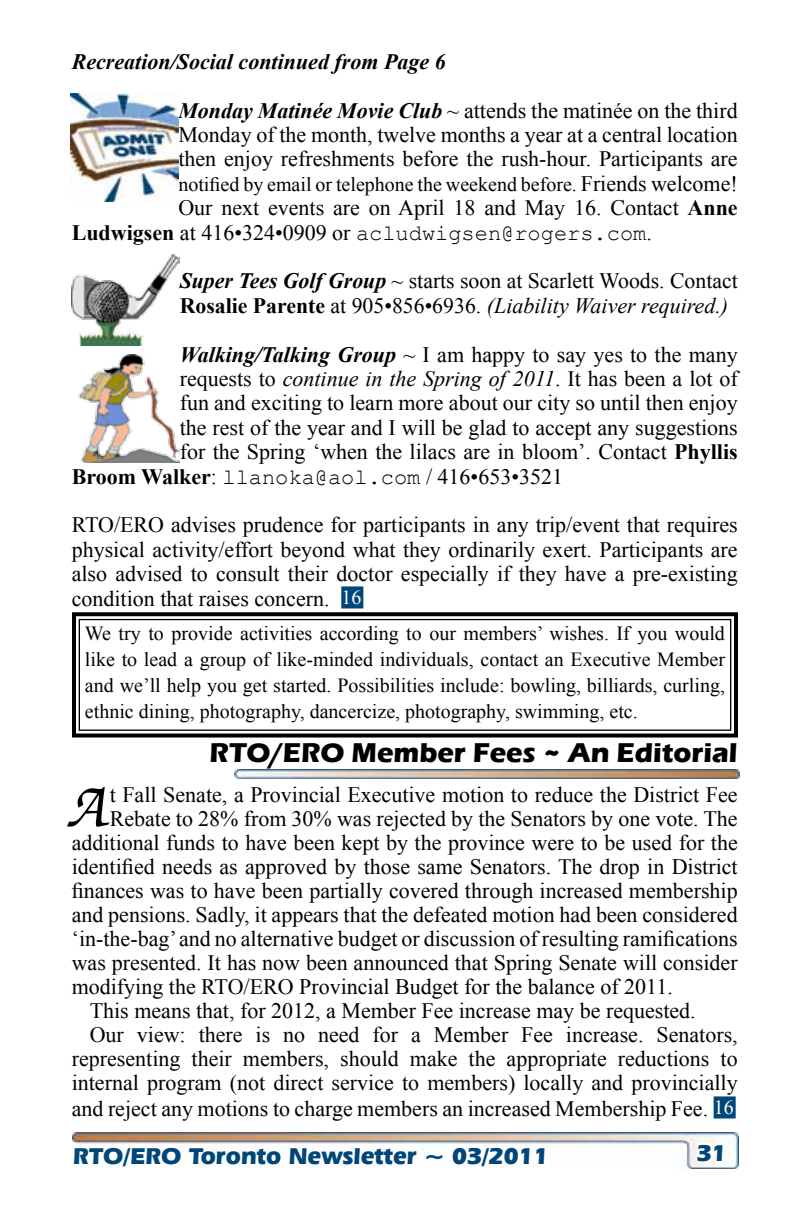
<style>
.page{position:relative;width:792px;height:1224px;background:#fff}
.page>*{position:absolute;margin:0;border:0;box-sizing:border-box;transform-origin:0 0}
.t1{font:italic 500 61.2px "Zapf Chancery IT Cby BT";color:#000}
.t2{font:700 28px "Eras ITC";color:#000}
.t3{font:700 24px "Eras IT Cby BT";color:#004678}
.t4{font:22px/24.4px "Times New Roman";color:#000;text-align:justify}
.t5{font:22px "Courier New";color:#000}
.t6{font:italic 700 22px "Times New Roman";color:#000}
.t7{font:20px/26px "Times New Roman";color:#000;text-align:justify}
.s1{font-weight:700;font-style:italic}
.s2{font-size:22px}
.s3{font-weight:700}
.s4{font-family:"Times New Roman";font-weight:700}
.s5{font-family:"Times New Roman"}
.s6{font-style:italic}
.s7{font-size:20px;color:#fff}
</style>
<div class="page">
<img style="left:72px;top:1132px;width:666px;height:37px">
<svg style="left:72px;top:1136px;width:477px;height:33px"></svg>
<svg style="left:674px;top:1139px;width:53px;height:30px"></svg>
<img style="left:78px;top:354px;width:102px;height:108px">
<svg style="left:72px;top:612px;width:666px;height:126px"></svg>
<div style="left:79px;top:619px;width:652px;height:112px;border:1px solid #000"></div>
<img style="left:70px;top:94px;width:108px;height:108px">
<img style="left:72px;top:255px;width:108px;height:91px">
<img style="left:234px;top:769px;width:505px;height:10px">
<p class="t6" style="left:72px;top:46px;width:376px">Recreation/Social continued from Page 6</p>
<p class="t4" style="left:178px;top:98px;width:561px"><span class="s1">Monday Matinée Movie Club</span> ~ attends the matinée on the third Monday of the month, twelve months a year at a central location then enjoy refreshments before the rush-hour. Participants are</p>
<p class="t7" style="left:178px;top:171px;width:561px">notified by email or telephone the weekend before. <span class="s2">Friends welcome!</span></p>
<p class="t4" style="left:178px;top:195px;width:561px">Our next events are on April 18 and May 16. Contact <span class="s3">Anne</span></p>
<p class="t5" style="left:72px;top:219px;width:582px"><span class="s4">Ludwigsen</span> <span class="s5">at 416•324•0909 or</span> acludwigsen@rogers.com<span class="s5">.</span></p>
<p class="t4" style="left:180px;top:269px;width:560px"><span class="s1">Super Tees Golf Group</span> ~ starts soon at Scarlett Woods. Contact<br><span class="s3">Rosalie Parente</span> at 905•856•6936. <span class="s6">(Liability Waiver required.)</span></p>
<p class="t4" style="left:180px;top:342px;width:560px"><span class="s1">Walking/Talking Group</span> ~ I am happy to say yes to the many requests to <span class="s6">continue in the Spring of 2011</span>. It has been a lot of fun and exciting to learn more about our city so until then enjoy the rest of the year and I will be glad to accept any suggestions for the Spring ‘when the lilacs are in bloom’. Contact <span class="s3">Phyllis</span></p>
<p class="t5" style="left:72px;top:463px;width:493px"><span class="s4">Broom Walker</span><span class="s5">:</span> llanoka@aol.com <span class="s5">/ 416•653•3521</span></p>
<p class="t4" style="left:72px;top:513px;width:668px">RTO/ERO advises prudence for participants in any trip/event that requires physical activity/effort beyond what they ordinarily exert. Participants are also advised to consult their doctor especially if they have a pre-existing condition that raises concern. <span class="s7">16</span></p>
<p class="t7" style="left:85px;top:620px;width:642px">We try to provide activities according to our members’ wishes. If you would like to lead a group of like-minded individuals, contact an Executive Member and we’ll help you get started. Possibilities include: bowling, billiards, curling, ethnic dining, photography, dancercize, photography, swimming, etc.</p>
<p class="t2" style="left:210px;top:737px;width:529px">RTO/ERO Member Fees ~ An Editorial</p>
<h1 class="t1" style="left:72px;top:774px;width:39px">A</h1>
<p class="t4" style="left:110px;top:782px;width:630px">t Fall Senate, a Provincial Executive motion to reduce the District Fee</p>
<p class="t4" style="left:110px;top:806px;width:629px">Rebate to 28% from 30% was rejected by the Senators by one vote. The</p>
<p class="t4" style="left:72px;top:830px;width:668px">additional funds to have been kept by the province were to be used for the</p>
<p class="t4" style="left:72px;top:854px;width:667px">identified needs as approved by those same Senators. The drop in District</p>
<p class="t4" style="left:72px;top:878px;width:667px">finances was to have been partially covered through increased membership</p>
<p class="t4" style="left:72px;top:902px;width:667px">and pensions. Sadly, it appears that the defeated motion had been considered</p>
<p class="t4" style="left:72px;top:926px;width:667px">‘in-the-bag’ and no alternative budget or discussion of resulting ramifications</p>
<p class="t4" style="left:72px;top:950px;width:667px">was presented. It has now been announced that Spring Senate will consider</p>
<p class="t4" style="left:72px;top:974px;width:603px">modifying the RTO/ERO Provincial Budget for the balance of 2011.</p>
<p class="t4" style="left:90px;top:998px;width:608px">This means that, for 2012, a Member Fee increase may be requested.</p>
<p class="t4" style="left:90px;top:1022px;width:649px">Our view: there is no need for a Member Fee increase. Senators,</p>
<p class="t4" style="left:72px;top:1046px;width:667px">representing their members, should make the appropriate reductions to</p>
<p class="t4" style="left:72px;top:1070px;width:668px">internal program (not direct service to members) locally and provincially</p>
<p class="t4" style="left:72px;top:1096px;width:664px">and reject any motions to charge members an increased Membership Fee. <span class="s7">16</span></p>
<p class="t3" style="left:73px;top:1141px;width:477px">RTO/ERO Toronto Newsletter ~ 03/2011</p>
<p class="t3" style="left:697px;top:1138px;width:31px">31</p>
</div>
